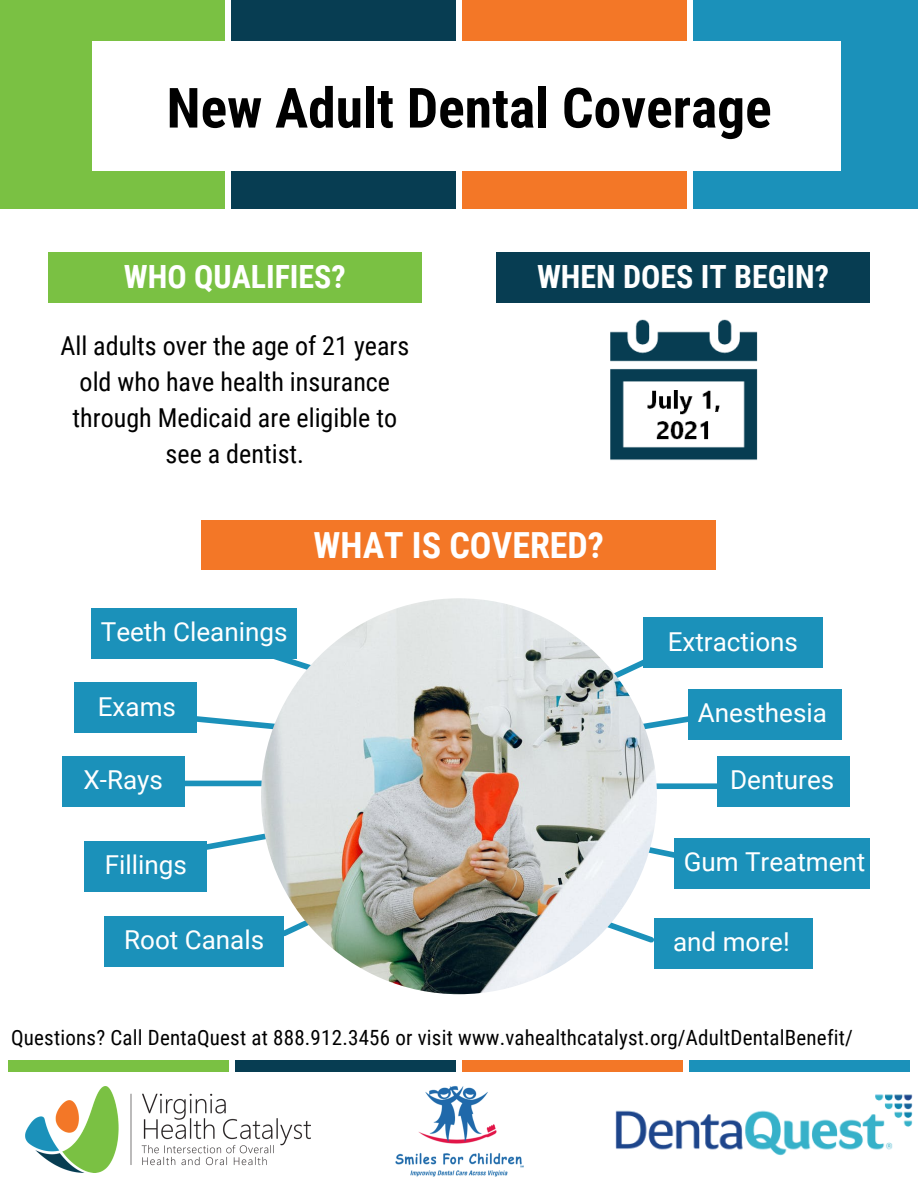
<style>
.page{position:relative;width:918px;height:1188px;background:#fff}
.page>*{position:absolute;margin:0;border:0;box-sizing:border-box;transform-origin:0 0}
.t1{font:700 55.5px "Roboto Condensed";color:#000}
.t2{font:700 36px "Roboto Condensed";color:#fff}
.t3{font:700 31.95px "Roboto Condensed";color:#fff}
.t4{font:26.1px/36px "Roboto Condensed";color:#000;text-align:center}
.t5{font:26.1px "Roboto";color:#fff}
.t6{font:21px "Roboto Condensed";letter-spacing:.01em;color:#000}
</style>
<div class="page">
<div style="left:8px;top:1060px;width:220px;height:11px;background:#7ac143"></div>
<div style="left:235px;top:1060px;width:221px;height:11px;background:#073d52"></div>
<div style="left:462px;top:1060px;width:221px;height:11px;background:#f37727"></div>
<div style="left:690px;top:1060px;width:220px;height:11px;background:#1b91ba"></div>
<div style="left:0;top:0;width:225px;height:209px;background:#7ac143"></div>
<div style="left:231px;top:0;width:225px;height:209px;background:#073d52"></div>
<div style="left:462px;top:0;width:225px;height:209px;background:#f37727"></div>
<div style="left:693px;top:0;width:225px;height:209px;background:#1b91ba"></div>
<div style="left:92px;top:41px;width:749px;height:130px;background:#fff"></div>
<div style="left:202px;top:521px;width:514px;height:49px;background:#f37727"></div>
<img style="left:25px;top:1086px;width:286px;height:87px">
<img style="left:615px;top:1094px;width:298px;height:62px">
<img style="left:395px;top:1086px;width:129px;height:91px">
<div style="left:496px;top:252px;width:374px;height:51px;background:#073d52"></div>
<div style="left:48px;top:252px;width:374px;height:51px;background:#7ac143"></div>
<img style="left:610px;top:319px;width:148px;height:141px">
<svg style="left:257px;top:658px;width:54px;height:12px"></svg>
<svg style="left:196px;top:708px;width:83px;height:31px"></svg>
<div style="left:126px;top:781px;width:233px;height:5px;background:#1b91ba"></div>
<div style="left:590px;top:783px;width:187px;height:6px;background:#1b91ba"></div>
<svg style="left:207px;top:810px;width:117px;height:131px"></svg>
<svg style="left:595px;top:652px;width:93px;height:98px"></svg>
<svg style="left:642px;top:833px;width:33px;height:39px"></svg>
<div style="left:654px;top:918px;width:159px;height:51px;background:#1b91ba"></div>
<svg style="left:592px;top:891px;width:62px;height:52px"></svg>
<div style="left:92px;top:608px;width:205px;height:50px;background:#1b91ba"></div>
<div style="left:74px;top:683px;width:122px;height:50px;background:#1b91ba"></div>
<div style="left:62px;top:756px;width:122px;height:50px;background:#1b91ba"></div>
<div style="left:85px;top:841px;width:122px;height:51px;background:#1b91ba"></div>
<div style="left:104px;top:916px;width:180px;height:50px;background:#1b91ba"></div>
<div style="left:675px;top:838px;width:195px;height:50px;background:#1b91ba"></div>
<div style="left:717px;top:756px;width:133px;height:50px;background:#1b91ba"></div>
<div style="left:688px;top:689px;width:154px;height:51px;background:#1b91ba"></div>
<div style="left:643px;top:618px;width:180px;height:50px;background:#1b91ba"></div>
<img style="left:261px;top:598px;width:396px;height:396px;border-radius:50%">
<p class="t1" style="left:167px;top:76px;width:607px">New Adult Dental Coverage</p>
<p class="t3" style="left:124px;top:258px;width:223px">WHO QUALIFIES?</p>
<p class="t3" style="left:537px;top:258px;width:294px">WHEN DOES IT BEGIN?</p>
<p class="t4" style="left:60px;top:328px;width:350px">All adults over the age of 21 years old who have health insurance through Medicaid are eligible to see a dentist.</p>
<p class="t2" style="left:314px;top:524px;width:292px">WHAT IS COVERED?</p>
<p class="t5" style="left:101px;top:617px;width:188px">Teeth Cleanings</p>
<p class="t5" style="left:668px;top:627px;width:132px">Extractions</p>
<p class="t5" style="left:98px;top:692px;width:80px">Exams</p>
<p class="t5" style="left:698px;top:698px;width:131px">Anesthesia</p>
<p class="t5" style="left:84px;top:765px;width:81px">X-Rays</p>
<p class="t5" style="left:730px;top:765px;width:106px">Dentures</p>
<p class="t5" style="left:105px;top:850px;width:84px">Fillings</p>
<p class="t5" style="left:684px;top:847px;width:183px">Gum Treatment</p>
<p class="t5" style="left:124px;top:925px;width:142px">Root Canals</p>
<p class="t5" style="left:673px;top:927px;width:118px">and more!</p>
<p class="t6" style="left:11px;top:1026px;width:844px">Questions? Call DentaQuest at 888.912.3456 or visit www.vahealthcatalyst.org/AdultDentalBenefit/</p>
</div>
